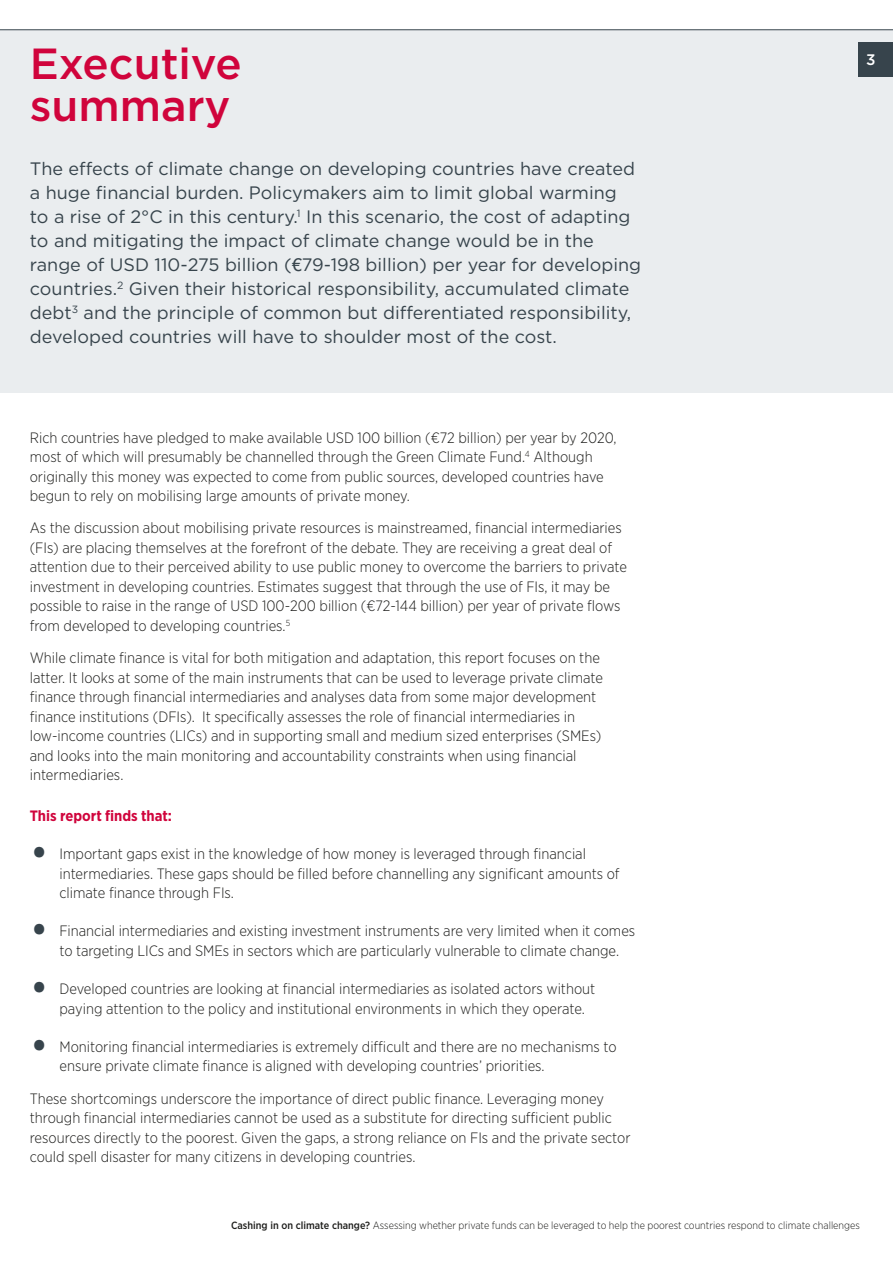
<style>
.page{position:relative;width:893px;height:1263px;background:#fff}
.page>*{position:absolute;margin:0;border:0;box-sizing:border-box;transform-origin:0 0}
.t1{font:500 43.5px/42px "Gotham HTF";color:#d0043c}
.t2{font:18px/24px "Gotham HTF";color:#37444c}
.t3{font:500 15.3px "Gotham HTF";color:#fff}
.t4{font:300 15px/19.5px "Gotham Narrow";color:#1d1d1b}
.t5{font:700 15px "Gotham Narrow";color:#d0043c}
.t6{font:300 10.5px "Gotham Narrow";color:#1d1d1b}
.s1{font-family:"Helvetica Neue"}
.s2{font-size:45px;color:#37444c}
.s3{font-weight:500}
</style>
<div class="page">
<div style="left:0;top:30px;width:893px;height:363px;background:#eaedef"></div>
<hr style="left:0;top:30px;width:893px;height:1px;background:#37444c">
<div style="left:859px;top:43px;width:34px;height:34px;background:#37444c"></div>
<h1 class="t1" style="left:30px;top:41px;width:214px">Executive summary</h1>
<p class="t2" style="left:30px;top:157px;width:613px">The effects of climate change on developing countries have created a huge financial burden. Policymakers aim to limit global warming<br>to a rise of 2°C in this century.<sup>1</sup> In this scenario, the cost of adapting to and mitigating the impact of climate change would be in the range of USD 110-275 billion (<span class="s1">€</span>79-198 billion) per year for developing countries.<sup>2</sup> Given their historical responsibility, accumulated climate debt<sup>3</sup> and the principle of common but differentiated responsibility, developed countries will have to shoulder most of the cost.</p>
<p class="t4" style="left:30px;top:427px;width:588px">Rich countries have pledged to make available USD 100 billion (€72 billion) per year by 2020, most of which will presumably be channelled through the Green Climate Fund.<sup>4</sup> Although originally this money was expected to come from public sources, developed countries have begun to rely on mobilising large amounts of private money.</p>
<p class="t4" style="left:30px;top:518px;width:599px">As the discussion about mobilising private resources is mainstreamed, financial intermediaries (FIs) are placing themselves at the forefront of the debate. They are receiving a great deal of attention due to their perceived ability to use public money to overcome the barriers to private investment in developing countries. Estimates suggest that through the use of FIs, it may be possible to raise in the range of USD 100-200 billion (€72-144 billion) per year of private flows from developed to developing countries.<sup>5</sup></p>
<p class="t4" style="left:30px;top:648px;width:575px">While climate finance is vital for both mitigation and adaptation, this report focuses on the latter. It looks at some of the main instruments that can be used to leverage private climate finance through financial intermediaries and analyses data from some major development finance institutions (DFIs). It specifically assesses the role of financial intermediaries in low-income countries (LICs) and in supporting small and medium sized enterprises (SMEs) and looks into the main monitoring and accountability constraints when using financial intermediaries.</p>
<p class="t5" style="left:30px;top:806px;width:144px">This report finds that:</p>
<p class="t4" style="left:59px;top:844px;width:562px;text-indent:-30px"><span class="s2">•</span> Important gaps exist in the knowledge of how money is leveraged through financial intermediaries. These gaps should be filled before channelling any significant amounts of climate finance through FIs.</p>
<p class="t4" style="left:59px;top:921px;width:577px;text-indent:-30px"><span class="s2">•</span> Financial intermediaries and existing investment instruments are very limited when it comes to targeting LICs and SMEs in sectors which are particularly vulnerable to climate change.</p>
<p class="t4" style="left:59px;top:979px;width:537px;text-indent:-30px"><span class="s2">•</span> Developed countries are looking at financial intermediaries as isolated actors without paying attention to the policy and institutional environments in which they operate.</p>
<p class="t4" style="left:59px;top:1036px;width:559px;text-indent:-30px"><span class="s2">•</span> Monitoring financial intermediaries is extremely difficult and there are no mechanisms to ensure private climate finance is aligned with developing countries’ priorities.</p>
<p class="t4" style="left:30px;top:1088px;width:602px">These shortcomings underscore the importance of direct public finance. Leveraging money through financial intermediaries cannot be used as a substitute for directing sufficient public resources directly to the poorest. Given the gaps, a strong reliance on FIs and the private sector could spell disaster for many citizens in developing countries.</p>
<p class="t3" style="left:866px;top:51px;width:11px">3</p>
<p class="t6" style="left:231px;top:1219px;width:630px"><span class="s3">Cashing in on climate change?</span> Assessing whether private funds can be leveraged to help the poorest countries respond to climate challenges</p>
</div>
